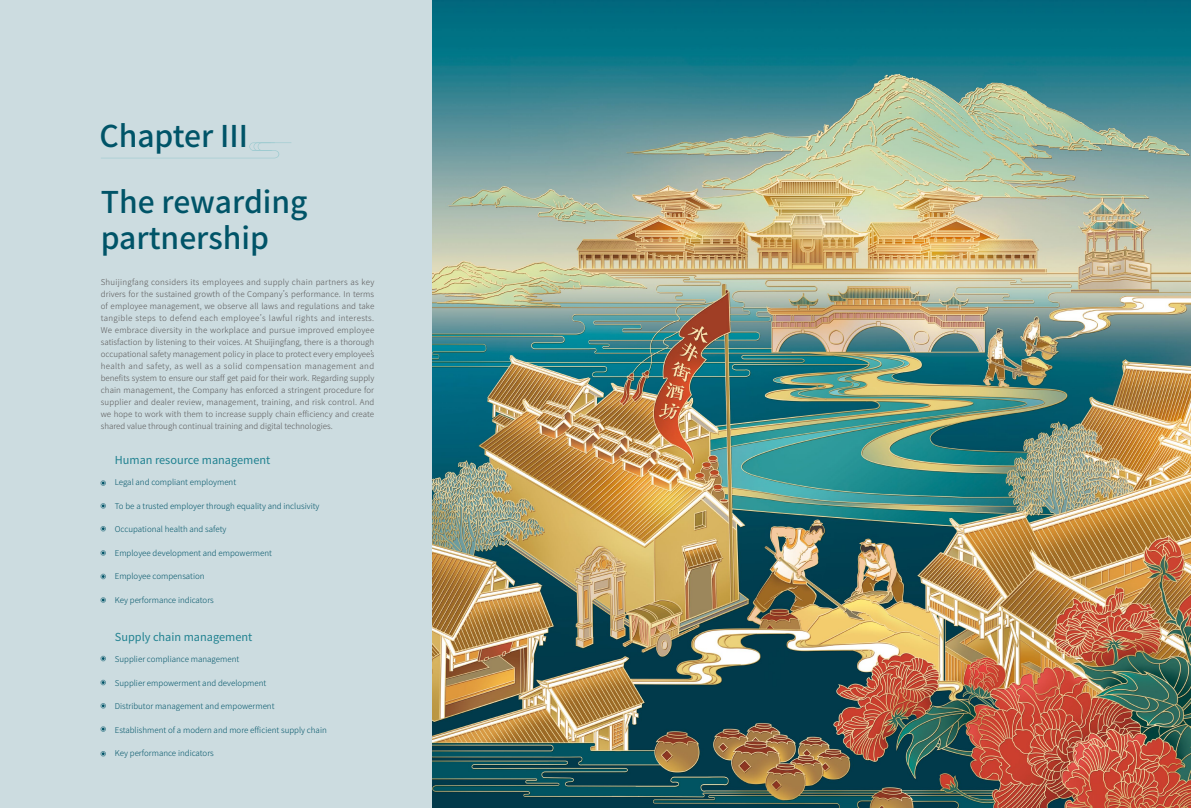
<style>
.page{position:relative;width:1191px;height:808px;background:#fff}
.page>*{position:absolute;margin:0;border:0;box-sizing:border-box;transform-origin:0 0}
.t1{font:500 30px/36px "Source Han Sans SC";color:#005468}
.t2{font:11px "Source Han Sans SC";color:#1f8190}
.t3{font:300 8px/12px "Source Han Sans SC";color:#595757;text-align:justify}
.t4{font:300 8px "Source Han Sans SC";color:#005468}
</style>
<div class="page">
<img style="left:432px;top:0;width:759px;height:808px">
<div style="left:0;top:0;width:432px;height:808px;background:#ccdce0"></div>
<svg style="left:101px;top:142px;width:190px;height:16px"></svg>
<svg style="left:101px;top:481px;width:5px;height:4px"></svg>
<svg style="left:101px;top:656px;width:5px;height:5px"></svg>
<svg style="left:101px;top:503px;width:5px;height:5px"></svg>
<svg style="left:101px;top:680px;width:5px;height:5px"></svg>
<svg style="left:101px;top:526px;width:5px;height:5px"></svg>
<svg style="left:101px;top:703px;width:5px;height:5px"></svg>
<svg style="left:101px;top:574px;width:5px;height:5px"></svg>
<svg style="left:101px;top:751px;width:5px;height:5px"></svg>
<svg style="left:101px;top:550px;width:5px;height:5px"></svg>
<svg style="left:101px;top:727px;width:5px;height:4px"></svg>
<svg style="left:101px;top:597px;width:5px;height:5px"></svg>
<h1 class="t1" style="left:99px;top:118px;width:150px">Chapter III</h1>
<h1 class="t1" style="left:101px;top:184px;width:208px">The rewarding partnership</h1>
<p class="t3" style="left:101px;top:276px;width:275px">Shuijingfang considers its employees and supply chain partners as key drivers for the sustained growth of the Company’s performance. In terms of employee management, we observe all laws and regulations and take tangible steps to defend each employee’s lawful rights and interests.<br>We embrace diversity in the workplace and pursue improved employee satisfaction by listening to their voices. At Shuijingfang, there is a thorough occupational safety management policy in place to protect every employee’s health and safety, as well as a solid compensation management and benefits system to ensure our staff get paid for their work. Regarding supply chain management, the Company has enforced a stringent procedure for supplier and dealer review, management, training, and risk control. And we hope to work with them to increase supply chain efficiency and create shared value through continual training and digital technologies.</p>
<h2 class="t2" style="left:115px;top:454px;width:157px">Human resource management</h2>
<p class="t4" style="left:115px;top:478px;width:123px">Legal and compliant employment</p>
<p class="t4" style="left:115px;top:501px;width:206px">To be a trusted employer through equality and inclusivity</p>
<p class="t4" style="left:115px;top:525px;width:113px">Occupational health and safety</p>
<p class="t4" style="left:115px;top:548px;width:159px">Employee development and empowerment</p>
<p class="t4" style="left:115px;top:572px;width:91px">Employee compensation</p>
<p class="t4" style="left:115px;top:595px;width:101px">Key performance indicators</p>
<h2 class="t2" style="left:115px;top:631px;width:139px">Supply chain management</h2>
<p class="t4" style="left:115px;top:655px;width:126px">Supplier compliance management</p>
<p class="t4" style="left:115px;top:678px;width:153px">Supplier empowerment and development</p>
<p class="t4" style="left:115px;top:702px;width:161px">Distributor management and empowerment</p>
<p class="t4" style="left:115px;top:725px;width:213px">Establishment of a modern and more efficient supply chain</p>
<p class="t4" style="left:115px;top:749px;width:101px">Key performance indicators</p>
</div>
